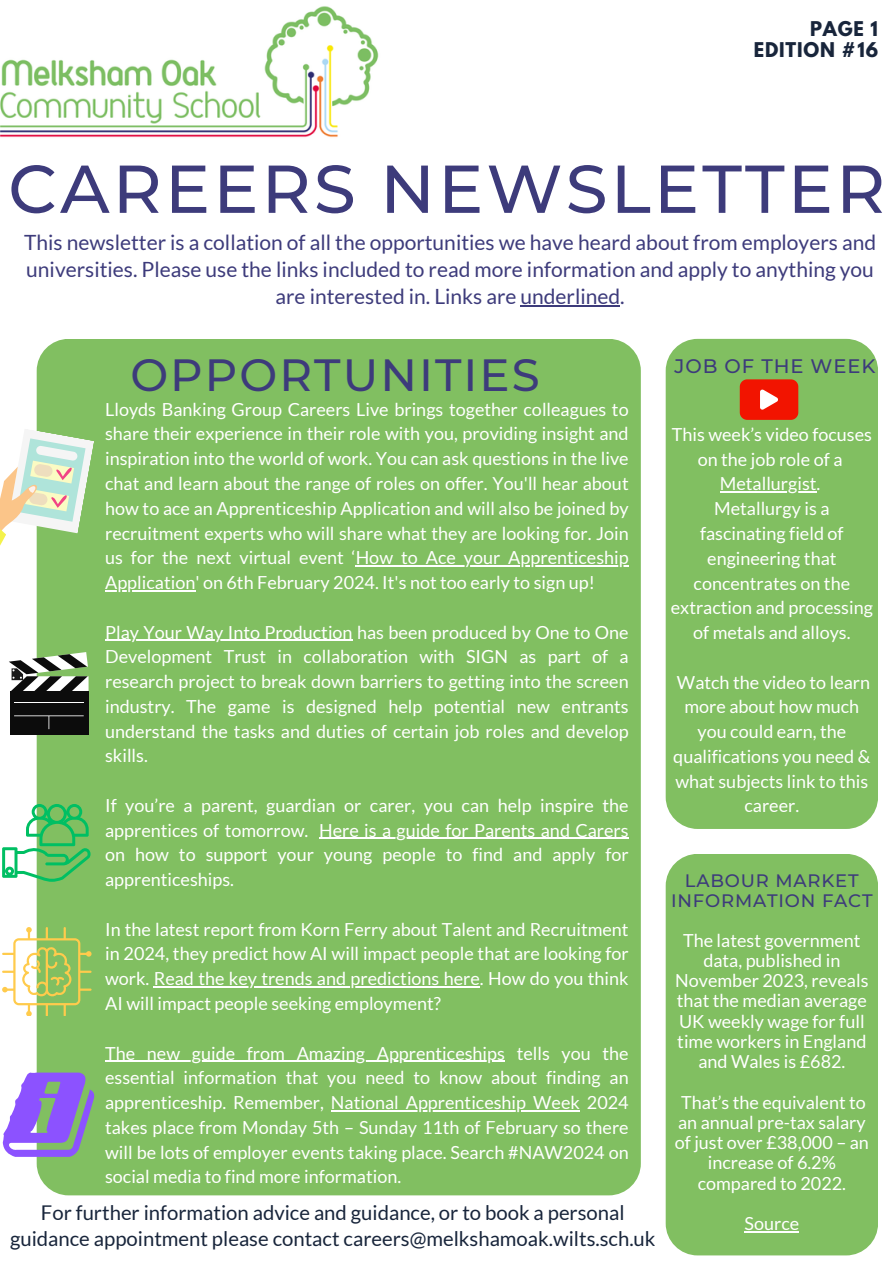
<style>
.page{position:relative;width:893px;height:1264px;background:#fff}
.page>*{position:absolute;margin:0;border:0;box-sizing:border-box;transform-origin:0 0}
.t1{font:500 67.5px "Montserrat";letter-spacing:.045em;color:#3d3b7b}
.t2{font:500 45px "Montserrat";letter-spacing:.045em;color:#3d3b7b}
.t3{font:21px/27px "Lato";color:#3d3b7b;text-align:center}
.t4{font:20.25px/25.8px "Lato";color:#18253b;text-align:center}
.t5{font:500 19.5px "Montserrat";letter-spacing:.045em;color:#3d3b7b}
.t6{font:18px/24.8px "Lato";color:#fff;text-align:justify}
.t7{font:500 18px/20.2px "Montserrat";letter-spacing:.045em;color:#3d3b7b;text-align:center}
.t8{font:700 18px "League Spartan";letter-spacing:.045em;color:#18253b}
</style>
<div class="page">
<div style="left:37px;top:339px;width:603px;height:856px;background:#81bf61;border-radius:32px"></div>
<div style="left:665px;top:339px;width:213px;height:490px;background:#81bf61;border-radius:32px"></div>
<div style="left:665px;top:853px;width:213px;height:402px;background:#81bf61;border-radius:32px"></div>
<img style="left:0;top:6px;width:379px;height:132px">
<hr style="left:520px;top:305px;width:100px;height:1px;background:#3d3b7b">
<svg style="left:0;top:428px;width:94px;height:131px"></svg>
<hr style="left:355px;top:565px;width:273px;height:1px;background:#fff">
<hr style="left:105px;top:590px;width:90px;height:1px;background:#fff">
<hr style="left:105px;top:639px;width:247px;height:2px;background:#fff">
<hr style="left:319px;top:837px;width:309px;height:2px;background:#fff">
<hr style="left:154px;top:986px;width:326px;height:1px;background:#fff">
<hr style="left:105px;top:1060px;width:400px;height:1px;background:#fff">
<hr style="left:331px;top:1110px;width:249px;height:1px;background:#fff">
<div style="left:10px;top:691px;width:78px;height:43px;background:#0c0c0c"></div>
<hr style="left:14px;top:702px;width:70px;height:1px;background:#fff">
<svg style="left:14px;top:715px;width:70px;height:14px"></svg>
<svg style="left:9px;top:652px;width:80px;height:39px"></svg>
<svg style="left:2px;top:804px;width:89px;height:77px"></svg>
<svg style="left:2px;top:927px;width:89px;height:88px"></svg>
<svg style="left:3px;top:1072px;width:92px;height:84px"></svg>
<hr style="left:744px;top:1231px;width:55px;height:1px;background:#fff">
<hr style="left:719px;top:491px;width:97px;height:1px;background:#fff">
<svg style="left:739px;top:379px;width:59px;height:41px;background:#ee311c"></svg>
<p class="t8" style="left:810px;top:20px;width:69px">PAGE 1</p>
<p class="t8" style="left:753px;top:40px;width:126px">EDITION #16</p>
<p class="t1" style="left:8px;top:147px;width:878px">CAREERS NEWSLETTER</p>
<p class="t3" style="left:24px;top:228px;width:853px">This newsletter is a collation of all the opportunities we have heard about from employers and universities. Please use the links included to read more information and apply to anything you are interested in. Links are underlined.</p>
<p class="t2" style="left:130px;top:347px;width:411px">OPPORTUNITIES</p>
<p class="t6" style="left:105px;top:396px;width:525px">Lloyds Banking Group Careers Live brings together colleagues to share their experience in their role with you, providing insight and inspiration into the world of work. You can ask questions in the live chat and learn about the range of roles on offer. You'll hear about how to ace an Apprenticeship Application and will also be joined by recruitment experts who will share what they are looking for. Join us for the next virtual event ‘How to Ace your Apprenticeship Application' on 6th February 2024. It's not too early to sign up!</p>
<p class="t6" style="left:105px;top:619px;width:525px">Play Your Way Into Production has been produced by One to One Development Trust in collaboration with SIGN as part of a research project to break down barriers to getting into the screen industry. The game is designed help potential new entrants understand the tasks and duties of certain job roles and develop skills.</p>
<p class="t6" style="left:105px;top:792px;width:525px">If you’re a parent, guardian or carer, you can help inspire the apprentices of tomorrow. Here is a guide for Parents and Carers on how to support your young people to find and apply for apprenticeships.</p>
<p class="t6" style="left:105px;top:916px;width:525px">In the latest report from Korn Ferry about Talent and Recruitment in 2024, they predict how AI will impact people that are looking for work. Read the key trends and predictions here. How do you think AI will impact people seeking employment?</p>
<p class="t6" style="left:105px;top:1040px;width:525px">The new guide from Amazing Apprenticeships tells you the essential information that you need to know about finding an apprenticeship. Remember, National Apprenticeship Week 2024 takes place from Monday 5th – Sunday 11th of February so there will be lots of employer events taking place. Search #NAW2024 on social media to find more information.</p>
<p class="t4" style="left:10px;top:1198px;width:647px">For further information advice and guidance, or to book a personal guidance appointment please contact careers@melkshamoak.wilts.sch.uk</p>
<p class="t5" style="left:674px;top:354px;width:202px">JOB OF THE WEEK</p>
<p class="t6" style="left:671px;top:421px;width:202px;text-align:center">This week’s video focuses on the job role of a<br>Metallurgist.</p>
<p class="t6" style="left:670px;top:496px;width:203px;text-align:center">Metallurgy is a fascinating field of engineering that concentrates on the extraction and processing of metals and alloys.</p>
<p class="t6" style="left:673px;top:669px;width:199px;text-align:center">Watch the video to learn more about how much you could earn, the qualifications you need &amp; what subjects link to this career.</p>
<p class="t7" style="left:671px;top:870px;width:203px">LABOUR MARKET<br>INFORMATION FACT</p>
<p class="t6" style="left:675px;top:929px;width:195px;line-height:20.2px;text-align:center">The latest government data, published in<br>November 2023, reveals that the median average<br>UK weekly wage for full time workers in England and Wales is £682.</p>
<p class="t6" style="left:674px;top:1091px;width:196px;line-height:20.2px;text-align:center">That’s the equivalent to an annual pre-tax salary of just over £38,000 – an increase of 6.2% compared to 2022.</p>
<p class="t6" style="left:744px;top:1210px;width:56px">Source</p>
</div>
